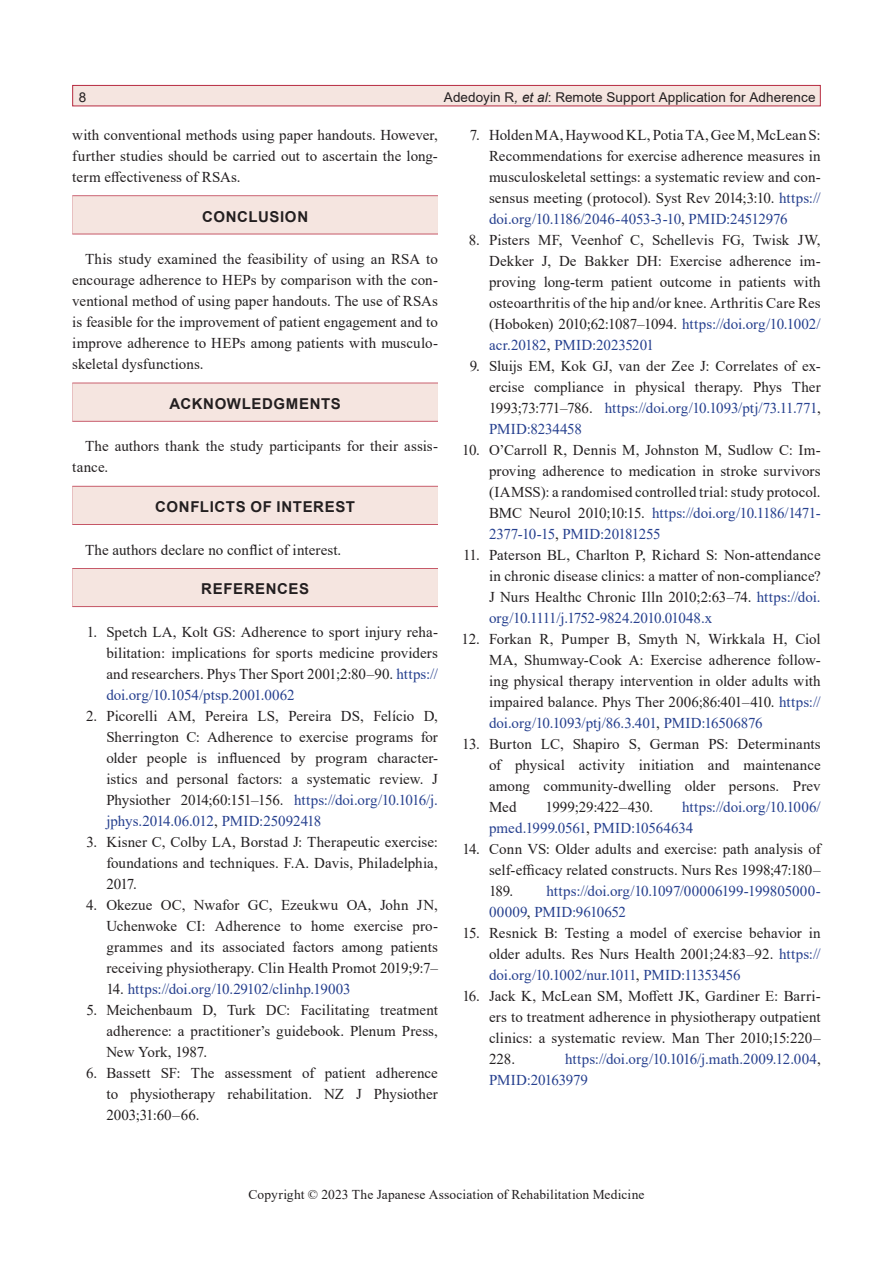
<style>
.page{position:relative;width:893px;height:1263px;background:#fff}
.page>*{position:absolute;margin:0;border:0;box-sizing:border-box;transform-origin:0 0}
.t1{font:15px/21px "Times New Roman";color:#231f20;text-align:justify}
.t2{font:15px/21px "Times New Roman";color:#253f8e}
.t3{font:700 15px "Arial";letter-spacing:.04em;color:#231f20}
.t4{font:13.5px "Times New Roman";letter-spacing:.005em;color:#231f20}
.t5{font:13.5px "Arial";letter-spacing:.005em;color:#231f20}
.s1{font-style:italic}
.s2{color:#253f8e}
.s3{color:#231f20}
</style>
<div class="page">
<div style="left:72px;top:195px;width:366px;height:39px;background:#d4808d"></div>
<div style="left:72px;top:196px;width:366px;height:38px;background:#f5e5e0"></div>
<div style="left:72px;top:383px;width:366px;height:39px;background:#d17885"></div>
<div style="left:72px;top:383px;width:366px;height:38px;background:#f5e5e0"></div>
<svg style="left:72px;top:486px;width:366px;height:39px"></svg>
<div style="left:72px;top:487px;width:366px;height:37px;background:#f5e5e0"></div>
<div style="left:72px;top:568px;width:366px;height:39px;background:#c8606d"></div>
<div style="left:72px;top:569px;width:366px;height:37px;background:#f5e5e0"></div>
<div style="left:72px;top:85px;width:749px;height:21px;background:#f5e5e0;border:1px solid #b72b40"></div>
<p class="t5" style="left:79px;top:87px;width:9px">8</p>
<p class="t5" style="left:444px;top:88px;width:373px">Adedoyin R<span class="s1">, et al</span>: Remote Support Application for Adherence</p>
<p class="t1" style="left:72px;top:124px;width:367px">with conventional methods using paper handouts. However, further studies should be carried out to ascertain the long&shy;term effectiveness of RSAs.</p>
<p class="t3" style="left:202px;top:206px;width:108px">CONCLUSION</p>
<p class="t1" style="left:72px;top:248px;width:367px;text-indent:13px">This study examined the feasibility of using an RSA to encourage adherence to HEPs by comparison with the con&shy;ventional method of using paper handouts. The use of RSAs is feasible for the improvement of patient engagement and to improve adherence to HEPs among patients with musculo&shy;skeletal dysfunctions.</p>
<p class="t3" style="left:169px;top:393px;width:173px">ACKNOWLEDGMENTS</p>
<p class="t1" style="left:72px;top:435px;width:367px;text-indent:13px">The authors thank the study participants for their assis&shy;tance.</p>
<p class="t3" style="left:155px;top:496px;width:201px">CONFLICTS OF INTEREST</p>
<p class="t1" style="left:85px;top:539px;width:258px">The authors declare no conflict of interest.</p>
<p class="t3" style="left:201px;top:578px;width:109px">REFERENCES</p>
<p class="t1" style="left:106px;top:621px;width:333px;text-indent:-20px">1. Spetch LA, Kolt GS: Adherence to sport injury reha&shy;bilitation: implications for sports medicine providers and researchers. Phys Ther Sport 2001;2:80–90. <span class="s2">https:// doi.org/10.1054/ptsp.2001.0062</span></p>
<p class="t1" style="left:106px;top:705px;width:333px;text-indent:-20px">2. Picorelli AM, Pereira LS, Pereira DS, Felício D, Sherrington C: Adherence to exercise programs for older people is influenced by program character&shy;istics and personal factors: a systematic review. J Physiother 2014;60:151–156. <span class="s2">https://doi.org/10.1016/j. jphys.2014.06.012</span>, <span class="s2">PMID:25092418</span></p>
<p class="t1" style="left:106px;top:831px;width:333px;text-indent:-20px">3. Kisner C, Colby LA, Borstad J: Therapeutic exercise: foundations and techniques. F.A. Davis, Philadelphia, 2017.</p>
<p class="t1" style="left:106px;top:894px;width:333px;text-indent:-20px">4. Okezue OC, Nwafor GC, Ezeukwu OA, John JN, Uchenwoke CI: Adherence to home exercise pro&shy;grammes and its associated factors among patients receiving physiotherapy. Clin Health Promot 2019;9:7–</p>
<p class="t2" style="left:106px;top:978px;width:246px"><span class="s3">14.</span> https://doi.org/10.29102/clinhp.19003</p>
<p class="t1" style="left:106px;top:999px;width:333px;text-indent:-20px">5. Meichenbaum D, Turk DC: Facilitating treatment adherence: a practitioner’s guidebook. Plenum Press, New York, 1987.</p>
<p class="t1" style="left:106px;top:1062px;width:333px;text-indent:-20px">6. Bassett SF: The assessment of patient adherence to physiotherapy rehabilitation. NZ J Physiother 2003;31:60–66.</p>
<p class="t1" style="left:489px;top:124px;width:333px;text-indent:-19px">7. Holden MA, Haywood KL, Potia TA, Gee M, McLean S:<br>Recommendations for exercise adherence measures in musculoskeletal settings: a systematic review and con&shy;sensus meeting (protocol). Syst Rev 2014;3:10. <span class="s2">https:// doi.org/10.1186/2046-4053-3-10</span>, <span class="s2">PMID:24512976</span></p>
<p class="t1" style="left:489px;top:229px;width:333px;text-indent:-20px">8. Pisters MF, Veenhof C, Schellevis FG, Twisk JW, Dekker J, De Bakker DH: Exercise adherence im&shy;proving long‐term patient outcome in patients with osteoarthritis of the hip and/or knee. Arthritis Care Res (Hoboken) 2010;62:1087–1094. <span class="s2">https://doi.org/10.1002/ acr.20182</span>, <span class="s2">PMID:20235201</span></p>
<p class="t1" style="left:489px;top:355px;width:333px;text-indent:-19px">9. Sluijs EM, Kok GJ, van der Zee J: Correlates of ex&shy;ercise compliance in physical therapy. Phys Ther 1993;73:771–786. <span class="s2">https://doi.org/10.1093/ptj/73.11.771</span>, <span class="s2">PMID:8234458</span></p>
<p class="t1" style="left:489px;top:439px;width:333px;text-indent:-27px">10. O’Carroll R, Dennis M, Johnston M, Sudlow C: Im&shy;proving adherence to medication in stroke survivors (IAMSS): a randomised controlled trial: study protocol.<br>BMC Neurol 2010;10:15. <span class="s2">https://doi.org/10.1186/1471- 2377-10-15</span>, <span class="s2">PMID:20181255</span></p>
<p class="t1" style="left:489px;top:544px;width:333px;text-indent:-26px">11. Paterson BL, Charlton P, Richard S: Non‐attendance in chronic disease clinics: a matter of non‐compliance?<br>J Nurs Healthc Chronic Illn 2010;2:63–74. <span class="s2">https://doi. org/10.1111/j.1752-9824.2010.01048.x</span></p>
<p class="t1" style="left:489px;top:628px;width:333px;text-indent:-27px">12. Forkan R, Pumper B, Smyth N, Wirkkala H, Ciol MA, Shumway-Cook A: Exercise adherence follow&shy;ing physical therapy intervention in older adults with impaired balance. Phys Ther 2006;86:401–410. <span class="s2">https:// doi.org/10.1093/ptj/86.3.401</span>, <span class="s2">PMID:16506876</span></p>
<p class="t1" style="left:489px;top:733px;width:333px;text-indent:-27px">13. Burton LC, Shapiro S, German PS: Determinants of physical activity initiation and maintenance among community-dwelling older persons. Prev Med</p>
<p class="t2" style="left:489px;top:796px;width:333px;text-indent:193px">https://doi.org/10.1006/ pmed.1999.0561<span class="s3">,</span> PMID:10564634</p>
<p class="t1" style="left:489px;top:838px;width:333px;text-indent:-27px">14. Conn VS: Older adults and exercise: path analysis of self-efficacy related constructs. Nurs Res 1998;47:180– 189.</p>
<p class="t1" style="left:545px;top:796px;width:109px">1999;29:422–430.</p>
<p class="t2" style="left:489px;top:880px;width:333px;text-indent:57px">https://doi.org/10.1097/00006199-199805000-<br>00009<span class="s3">,</span> PMID:9610652</p>
<p class="t1" style="left:489px;top:922px;width:333px;text-indent:-27px">15. Resnick B: Testing a model of exercise behavior in older adults. Res Nurs Health 2001;24:83–92. <span class="s2">https:// doi.org/10.1002/nur.1011</span>, <span class="s2">PMID:11353456</span></p>
<p class="t1" style="left:489px;top:985px;width:333px;text-indent:-27px">16. Jack K, McLean SM, Moffett JK, Gardiner E: Barri&shy;ers to treatment adherence in physiotherapy outpatient clinics: a systematic review. Man Ther 2010;15:220– 228.</p>
<p class="t2" style="left:489px;top:1048px;width:333px;text-indent:76px">https://doi.org/10.1016/j.math.2009.12.004<span class="s3">,<br></span>PMID:20163979</p>
<p class="t4" style="left:248px;top:1185px;width:397px">Copyright © 2023 The Japanese Association of Rehabilitation Medicine</p>
</div>
